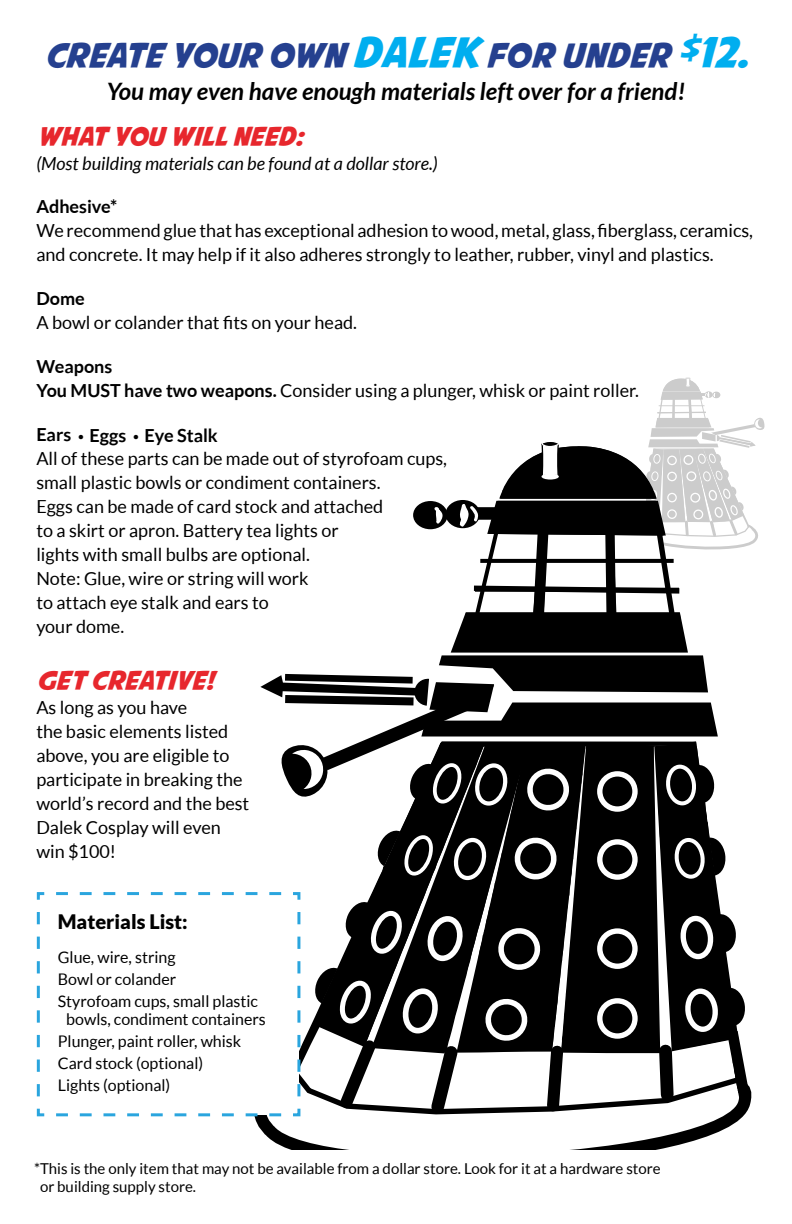
<style>
.page{position:relative;width:792px;height:1224px;background:#fff}
.page>*{position:absolute;margin:0;border:0;box-sizing:border-box;transform-origin:0 0}
.t1{font:34px "Avengeance Mightiest Avenger";letter-spacing:-.02em;color:#25408f}
.t2{font:26px "Avengeance Mightiest Avenger";letter-spacing:-.005em;color:#e7272d}
.t3{font:italic 700 24px "Lato";color:#000}
.t4{font:900 20px "Lato";color:#000}
.t5{font:18px/24px "Lato";color:#000}
.t6{font:italic 18px "Lato";color:#000}
.t7{font:700 18px "Lato";color:#000}
.t8{font:16px/22px "Lato";color:#000}
.t9{font:15px/18px "Lato";color:#000}
.s1{font-size:42px;color:#00aeef}
.s2{font-weight:700}
.s3{font-weight:700;font-size:10px}
</style>
<div class="page">
<svg style="left:270px;top:1139px;width:429px;height:11px"></svg>
<svg style="left:255px;top:377px;width:510px;height:762px"></svg>
<svg style="left:36px;top:891px;width:266px;height:227px"></svg>
<h1 class="t1" style="left:44px;top:40px;width:705px">CREATE YOUR OWN <span class="s1">DALEK</span> FOR UNDER <span class="s1">$12.</span></h1>
<h3 class="t3" style="left:107px;top:76px;width:580px">You may even have enough materials left over for a friend!</h3>
<h2 class="t2" style="left:36px;top:124px;width:268px">WHAT YOU WILL NEED:</h2>
<p class="t6" style="left:36px;top:152px;width:403px">(Most building materials can be found at a dollar store.)</p>
<p class="t7" style="left:36px;top:196px;width:82px">Adhesive*</p>
<p class="t5" style="left:36px;top:219px;width:718px">We recommend glue that has exceptional adhesion to wood, metal, glass, fiberglass, ceramics, and concrete. It may help if it also adheres strongly to leather, rubber, vinyl and plastics.</p>
<p class="t7" style="left:36px;top:288px;width:50px">Dome</p>
<p class="t5" style="left:36px;top:311px;width:322px">A bowl or colander that fits on your head.</p>
<p class="t5" style="left:36px;top:354px;width:604px"><span class="s2">Weapons<br>You MUST have two weapons.</span> Consider using a plunger, whisk or paint roller.</p>
<p class="t5" style="left:36px;top:423px;width:412px"><span class="s2">Ears</span> <span class="s3">•</span> <span class="s2">Eggs</span> <span class="s3">•</span> <span class="s2">Eye Stalk<br></span>All of these parts can be made out of styrofoam cups, small plastic bowls or condiment containers.<br>Eggs can be made of card stock and attached<br>to a skirt or apron. Battery tea lights or<br>lights with small bulbs are optional.<br>Note: Glue, wire or string will work<br>to attach eye stalk and ears to<br>your dome.</p>
<h2 class="t2" style="left:36px;top:668px;width:179px">GET CREATIVE!</h2>
<p class="t5" style="left:36px;top:695px;width:215px">As long as you have<br>the basic elements listed above, you are eligible to participate in breaking the world’s record and the best<br>Dalek Cosplay will even win $100!</p>
<p class="t4" style="left:58px;top:909px;width:131px">Materials List:</p>
<p class="t8" style="left:58px;top:946px;width:202px">Glue, wire, string<br>Bowl or colander<br>Styrofoam cups, small plastic</p>
<p class="t8" style="left:58px;top:1008px;width:209px;text-indent:8px">bowls, condiment containers<br>Plunger, paint roller, whisk<br>Card stock (optional)<br>Lights (optional)</p>
<p class="t9" style="left:40px;top:1160px;width:622px;text-indent:-6px">*This is the only item that may not be available from a dollar store. Look for it at a hardware store or building supply store.</p>
</div>
